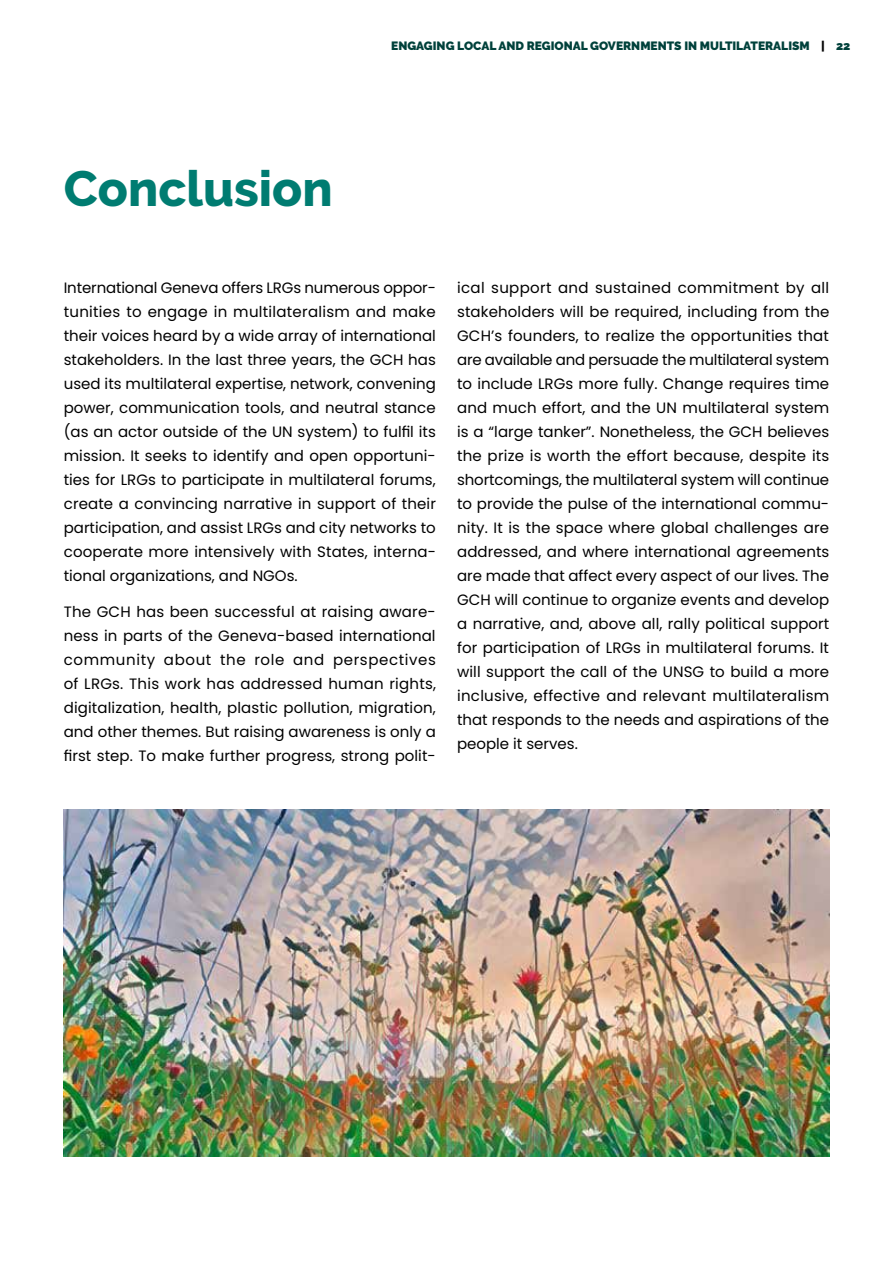
<style>
.page{position:relative;width:893px;height:1263px;background:#fff}
.page>*{position:absolute;margin:0;border:0;box-sizing:border-box;transform-origin:0 0}
.t1{font:800 49.5px "Raleway";color:#007c71}
.t2{font:15px/24px "Poppins";color:#000;text-align:justify}
.t3{font:900 12px "Raleway";color:#00413b}
.s1{color:#000}
</style>
<div class="page">
<img style="left:64px;top:809px;width:765px;height:348px">
<h1 class="t1" style="left:64px;top:160px;width:270px">Conclusion</h1>
<p class="t3" style="left:391px;top:39px;width:461px">ENGAGING LOCAL AND REGIONAL GOVERNMENTS IN MULTILATERALISM <span class="s1">|</span> 22</p>
<p class="t2" style="left:64px;top:276px;width:374px">International Geneva offers LRGs numerous oppor&shy;tunities to engage in multilateralism and make their voices heard by a wide array of international stakeholders. In the last three years, the GCH has used its multilateral expertise, network, convening power, communication tools, and neutral stance (as an actor outside of the UN system) to fulfil its mission. It seeks to identify and open opportuni&shy;ties for LRGs to participate in multilateral forums, create a convincing narrative in support of their participation, and assist LRGs and city networks to cooperate more intensively with States, interna&shy;tional organizations, and NGOs.</p>
<p class="t2" style="left:64px;top:600px;width:374px">The GCH has been successful at raising aware&shy;ness in parts of the Geneva-based international community about the role and perspectives of LRGs. This work has addressed human rights, digitalization, health, plastic pollution, migration, and other themes. But raising awareness is only a first step. To make further progress, strong polit-</p>
<p class="t2" style="left:457px;top:276px;width:374px">ical support and sustained commitment by all stakeholders will be required, including from the GCH’s founders, to realize the opportunities that are available and persuade the multilateral system to include LRGs more fully. Change requires time and much effort, and the UN multilateral system is a “large tanker”. Nonetheless, the GCH believes the prize is worth the effort because, despite its shortcomings, the multilateral system will continue to provide the pulse of the international commu&shy;nity. It is the space where global challenges are addressed, and where international agreements are made that affect every aspect of our lives. The GCH will continue to organize events and develop a narrative, and, above all, rally political support for participation of LRGs in multilateral forums. It will support the call of the UNSG to build a more inclusive, effective and relevant multilateralism that responds to the needs and aspirations of the people it serves.</p>
</div>
